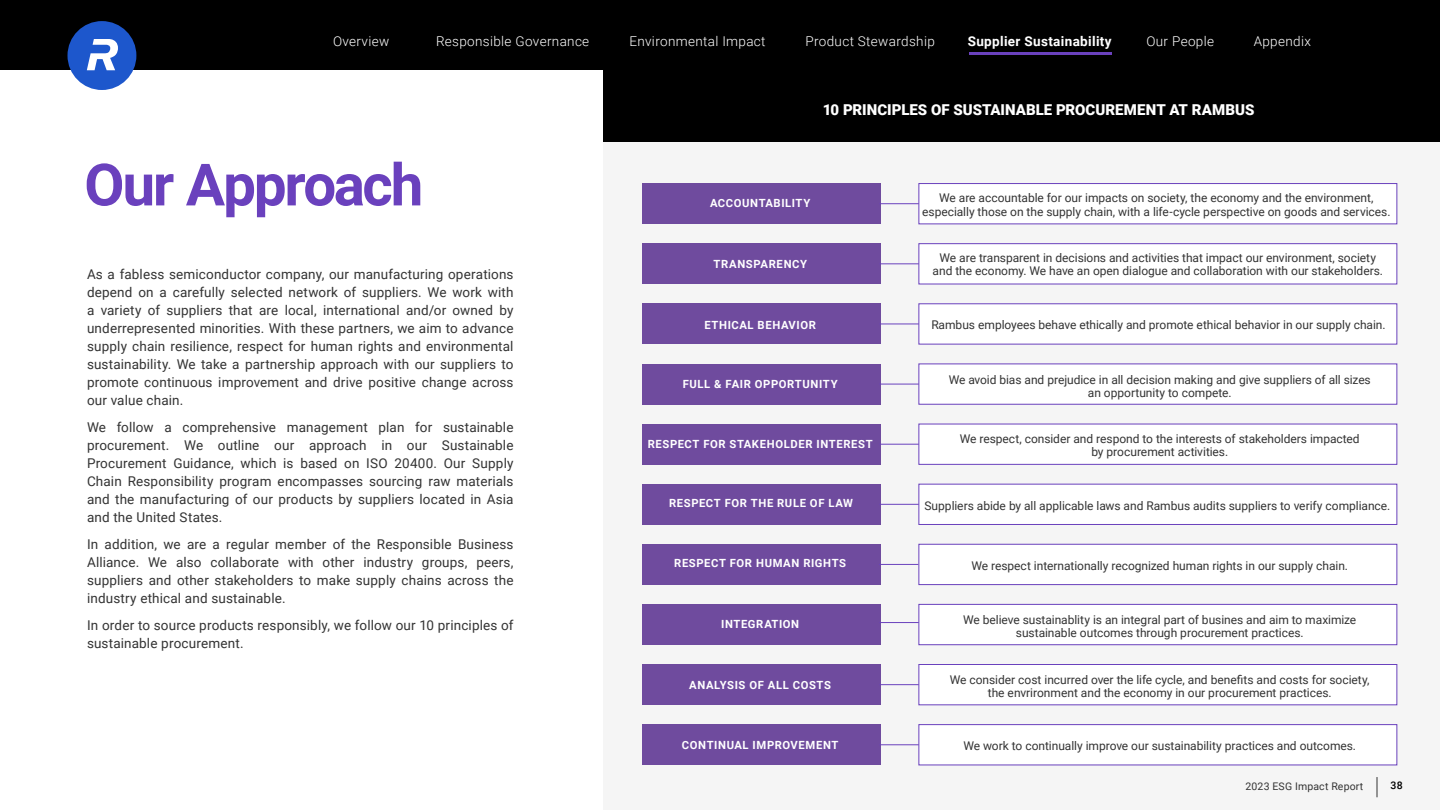
<style>
.page{position:relative;width:1440px;height:810px;background:#fff}
.page>*{position:absolute;margin:0;border:0;box-sizing:border-box;transform-origin:0 0}
.Infographic_Big_Number{font:700 58.35px "Roboto";letter-spacing:-.04em;color:#6a41bd}
.Infographic_H1{font:900 15px "Roboto";color:#fff}
.BODY{font:13.5px/18px "Roboto";letter-spacing:.01em;color:#333;text-align:justify}
.t1{font:300 13.5px "Roboto";letter-spacing:.025em;color:#fff}
.t2{font:700 13.5px "Roboto";letter-spacing:.025em;color:#fff}
.Infographic_Body{font:12px/13.5px "Roboto";letter-spacing:-.005em;color:#333;text-align:center}
.Infographic_H3{font:700 11.25px "Roboto";letter-spacing:.055em;color:#fff}
.BODY-2{font:10.5px "Roboto";letter-spacing:.015em;color:#333}
.NAVIGATION{font:500 10.5px "Roboto";color:#000}
</style>
<div class="page">
<div style="left:0;top:0;width:1440px;height:70px;background:#000"></div>
<hr style="left:969px;top:52px;width:143px;height:3px;background:#6a41bd">
<svg style="left:68px;top:21px;width:68px;height:69px"></svg>
<div style="left:603px;top:70px;width:836px;height:740px;background:#f5f5f5"></div>
<div style="left:603px;top:68px;width:837px;height:74px;background:#000"></div>
<div style="left:643px;top:184px;width:238px;height:40px;background:#6f4b9e"></div>
<hr style="left:879px;top:203px;width:40px;height:1px;background:#6a41bd">
<div style="left:919px;top:183px;width:478px;height:41px;background:#fff;border:1px solid #6a41bd"></div>
<div style="left:643px;top:244px;width:238px;height:40px;background:#6f4b9e"></div>
<hr style="left:879px;top:263px;width:40px;height:1px;background:#6a41bd">
<div style="left:919px;top:243px;width:478px;height:41px;background:#fff;border:1px solid #6a41bd"></div>
<div style="left:643px;top:304px;width:238px;height:40px;background:#6f4b9e"></div>
<hr style="left:879px;top:324px;width:40px;height:1px;background:#6a41bd">
<div style="left:919px;top:303px;width:478px;height:41px;background:#fff;border:1px solid #6a41bd"></div>
<div style="left:643px;top:424px;width:238px;height:40px;background:#6f4b9e"></div>
<hr style="left:879px;top:444px;width:40px;height:1px;background:#6a41bd">
<div style="left:919px;top:424px;width:478px;height:41px;background:#fff;border:1px solid #6a41bd"></div>
<div style="left:643px;top:364px;width:238px;height:40px;background:#6f4b9e"></div>
<hr style="left:879px;top:384px;width:40px;height:1px;background:#6a41bd">
<div style="left:919px;top:364px;width:478px;height:41px;background:#fff;border:1px solid #6a41bd"></div>
<div style="left:643px;top:484px;width:238px;height:40px;background:#6f4b9e"></div>
<hr style="left:879px;top:504px;width:40px;height:1px;background:#6a41bd">
<div style="left:919px;top:484px;width:478px;height:41px;background:#fff;border:1px solid #6a41bd"></div>
<div style="left:643px;top:544px;width:238px;height:41px;background:#6f4b9e"></div>
<hr style="left:879px;top:564px;width:39px;height:1px;background:#6a41bd">
<div style="left:919px;top:544px;width:478px;height:41px;background:#fff;border:1px solid #6a41bd"></div>
<div style="left:643px;top:604px;width:238px;height:41px;background:#6f4b9e"></div>
<hr style="left:879px;top:622px;width:40px;height:1px;background:#6a41bd">
<div style="left:919px;top:604px;width:478px;height:41px;background:#fff;border:1px solid #6a41bd"></div>
<div style="left:643px;top:664px;width:238px;height:41px;background:#6f4b9e"></div>
<hr style="left:879px;top:684px;width:40px;height:1px;background:#6a41bd">
<div style="left:919px;top:664px;width:478px;height:41px;background:#fff;border:1px solid #6a41bd"></div>
<div style="left:643px;top:725px;width:238px;height:40px;background:#6f4b9e"></div>
<hr style="left:879px;top:744px;width:40px;height:1px;background:#6a41bd">
<div style="left:919px;top:724px;width:478px;height:41px;background:#fff;border:1px solid #6a41bd"></div>
<svg style="left:1377px;top:777px;width:1px;height:20px"></svg>
<p class="t1" style="left:333px;top:32px;width:58px">Overview</p>
<p class="t1" style="left:436px;top:32px;width:155px">Responsible Governance</p>
<p class="t1" style="left:629px;top:32px;width:138px">Environmental Impact</p>
<p class="t1" style="left:806px;top:32px;width:131px">Product Stewardship</p>
<p class="t2" style="left:968px;top:32px;width:145px">Supplier Sustainability</p>
<p class="t1" style="left:1146px;top:32px;width:69px">Our People</p>
<p class="t1" style="left:1254px;top:32px;width:59px">Appendix</p>
<p class="Infographic_Big_Number" style="left:84px;top:144px;width:341px">Our Approach</p>
<p class="BODY" style="left:87px;top:265px;width:428px">As a fabless semiconductor company, our manufacturing operations depend on a carefully selected network of suppliers. We work with a variety of suppliers that are local, international and/or owned by underrepresented minorities. With these partners, we aim to advance supply chain resilience, respect for human rights and environmental sustainability. We take a partnership approach with our suppliers to promote continuous improvement and drive positive change across our value chain.</p>
<p class="BODY" style="left:87px;top:418px;width:428px">We follow a comprehensive management plan for sustainable procurement. We outline our approach in our Sustainable Procurement Guidance, which is based on ISO 20400. Our Supply Chain Responsibility program encompasses sourcing raw materials and the manufacturing of our products by suppliers located in Asia and the United States.</p>
<p class="BODY" style="left:87px;top:535px;width:428px">In addition, we are a regular member of the Responsible Business Alliance. We also collaborate with other industry groups, peers, suppliers and other stakeholders to make supply chains across the industry ethical and sustainable.</p>
<p class="BODY" style="left:87px;top:616px;width:428px">In order to source products responsibly, we follow our 10 principles of sustainable procurement.</p>
<p class="Infographic_H1" style="left:823px;top:99px;width:433px">10 PRINCIPLES OF SUSTAINABLE PROCUREMENT AT RAMBUS</p>
<p class="Infographic_H3" style="left:710px;top:196px;width:102px">ACCOUNTABILITY</p>
<p class="Infographic_Body" style="left:922px;top:191px;width:470px">We are accountable for our impacts on society, the economy and the environment, especially those on the supply chain, with a life-cycle perspective on goods and services.</p>
<p class="Infographic_H3" style="left:714px;top:256px;width:95px">TRANSPARENCY</p>
<p class="Infographic_Body" style="left:933px;top:250px;width:452px">We are transparent in decisions and activities that impact our environment, society and the economy. We have an open dialogue and collaboration with our stakeholders.</p>
<p class="Infographic_H3" style="left:705px;top:317px;width:113px">ETHICAL BEHAVIOR</p>
<p class="Infographic_Body" style="left:931px;top:318px;width:456px">Rambus employees behave ethically and promote ethical behavior in our supply chain.</p>
<p class="Infographic_H3" style="left:683px;top:376px;width:157px">FULL &amp; FAIR OPPORTUNITY</p>
<p class="Infographic_Body" style="left:949px;top:372px;width:424px">We avoid bias and prejudice in all decision making and give suppliers of all sizes an opportunity to compete.</p>
<p class="Infographic_H3" style="left:648px;top:436px;width:227px">RESPECT FOR STAKEHOLDER INTEREST</p>
<p class="Infographic_Body" style="left:960px;top:431px;width:401px">We respect, consider and respond to the interests of stakeholders impacted by procurement activities.</p>
<p class="Infographic_H3" style="left:669px;top:496px;width:185px">RESPECT FOR THE RULE OF LAW</p>
<p class="Infographic_Body" style="left:924px;top:498px;width:467px">Suppliers abide by all applicable laws and Rambus audits suppliers to verify compliance.</p>
<p class="Infographic_H3" style="left:674px;top:556px;width:173px">RESPECT FOR HUMAN RIGHTS</p>
<p class="Infographic_Body" style="left:971px;top:558px;width:378px">We respect internationally recognized human rights in our supply chain.</p>
<p class="Infographic_H3" style="left:721px;top:616px;width:80px">INTEGRATION</p>
<p class="Infographic_Body" style="left:963px;top:612px;width:395px">We believe sustainablity is an integral part of busines and aim to maximize sustainable outcomes through procurement practices.</p>
<p class="Infographic_H3" style="left:689px;top:677px;width:143px">ANALYSIS OF ALL COSTS</p>
<p class="Infographic_Body" style="left:950px;top:672px;width:421px">We consider cost incurred over the life cycle, and benefits and costs for society, the envrironment and the economy in our procurement practices.</p>
<p class="Infographic_H3" style="left:682px;top:737px;width:158px">CONTINUAL IMPROVEMENT</p>
<p class="Infographic_Body" style="left:963px;top:738px;width:394px">We work to continually improve our sustainability practices and outcomes.</p>
<p class="BODY-2" style="left:1246px;top:778px;width:119px">2023 ESG Impact Report</p>
<p class="NAVIGATION" style="left:1390px;top:778px;width:14px">38</p>
</div>
